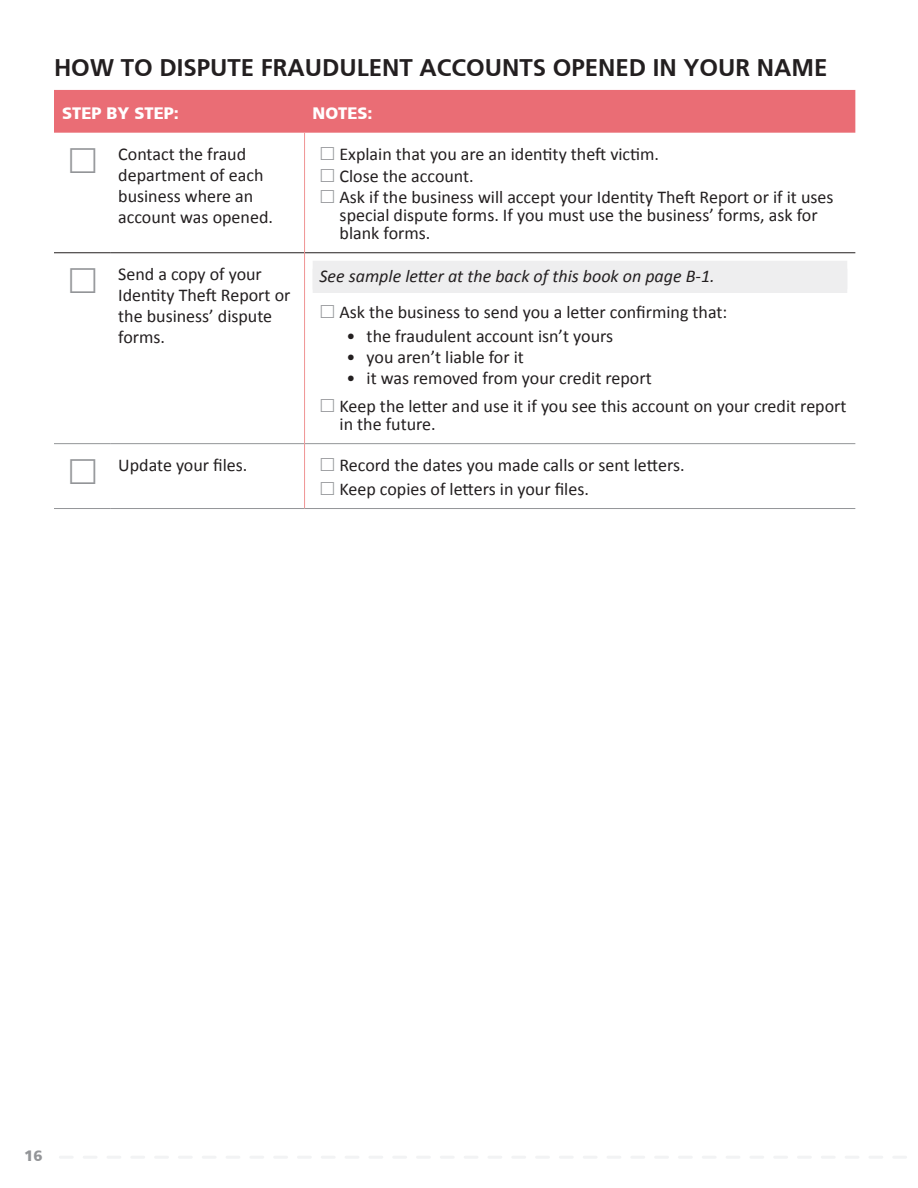
<style>
.page{position:relative;width:918px;height:1188px;background:#fff}
.page>*{position:absolute;margin:0;border:0;box-sizing:border-box;transform-origin:0 0}
.t1{font:700 24px "Frutiger";color:#231f20}
.t2{font:18px/21px "Calibri";color:#231f20}
.t3{font:italic 18px "Calibri";color:#231f20}
.t4{font:16.5px "Frutiger B Lack";color:#fff}
.t5{font:15px "Frutiger B Lack";color:#939598}
</style>
<div class="page">
<svg style="left:60px;top:1156px;width:846px;height:2px"></svg>
<div style="left:54px;top:90px;width:801px;height:43px;background:#ea6d75"></div>
<hr style="left:54px;top:253px;width:56px;height:1px;background:#231f20">
<hr style="left:110px;top:253px;width:194px;height:1px;background:#231f20">
<hr style="left:305px;top:253px;width:550px;height:1px;background:#231f20">
<hr style="left:54px;top:443px;width:56px;height:1px;background:#939598">
<hr style="left:110px;top:443px;width:194px;height:1px;background:#939598">
<hr style="left:305px;top:443px;width:550px;height:1px;background:#939598">
<hr style="left:54px;top:508px;width:56px;height:1px;background:#939598">
<hr style="left:110px;top:508px;width:195px;height:1px;background:#939598">
<hr style="left:305px;top:508px;width:550px;height:1px;background:#939598">
<hr style="left:304px;top:133px;width:1px;height:120px;background:#f09494">
<hr style="left:304px;top:253px;width:1px;height:191px;background:#f09494">
<hr style="left:304px;top:444px;width:1px;height:64px;background:#f09494">
<div style="left:313px;top:261px;width:534px;height:28px;background:#eeeeef"></div>
<div style="left:313px;top:269px;width:534px;height:24px;background:#eeeeef"></div>
<h1 class="t1" style="left:54px;top:54px;width:775px">HOW TO DISPUTE FRAUDULENT ACCOUNTS OPENED IN YOUR NAME</h1>
<p class="t4" style="left:62px;top:103px;width:118px">Step by Step:</p>
<p class="t4" style="left:313px;top:103px;width:25px">NOTE</p>
<p class="t4" style="left:358px;top:103px;width:17px">S:</p>
<p class="t2" style="left:118px;top:143px;width:156px">Contact the fraud department of each business where an account was opened.</p>
<p class="t2" style="left:340px;top:143px;width:496px;line-height:21.6px">Explain that you are an identity theft victim.<br>Close the account.<br>Ask if the business will accept your Identity Theft Report or if it uses</p>
<p class="t2" style="left:340px;top:206px;width:479px;line-height:18px">special dispute forms. If you must use the business’ forms, ask for blank forms.</p>
<p class="t2" style="left:118px;top:263px;width:174px">Send a copy of your<br>Identity Theft Report or the business’ dispute forms.</p>
<p class="t3" style="left:319px;top:264px;width:397px">See sample letter at the back of this book on page B-1.</p>
<p class="t2" style="left:340px;top:301px;width:389px">Ask the business to send you a letter confirming that:</p>
<p class="t2" style="left:346px;top:325px;width:268px">• the fraudulent account isn’t yours</p>
<p class="t2" style="left:346px;top:346px;width:179px">• you aren’t liable for it</p>
<p class="t2" style="left:340px;top:364px;width:509px;line-height:28.3px;text-indent:7px">• it was removed from your credit report<br>Keep the letter and use it if you see this account on your credit report</p>
<p class="t2" style="left:340px;top:414px;width:98px">in the future.</p>
<p class="t2" style="left:118px;top:454px;width:131px">Update your files.</p>
<p class="t2" style="left:340px;top:453px;width:347px;line-height:24px">Record the dates you made calls or sent letters.<br>Keep copies of letters in your files.</p>
<p class="t5" style="left:24px;top:1147px;width:20px">16</p>
</div>
